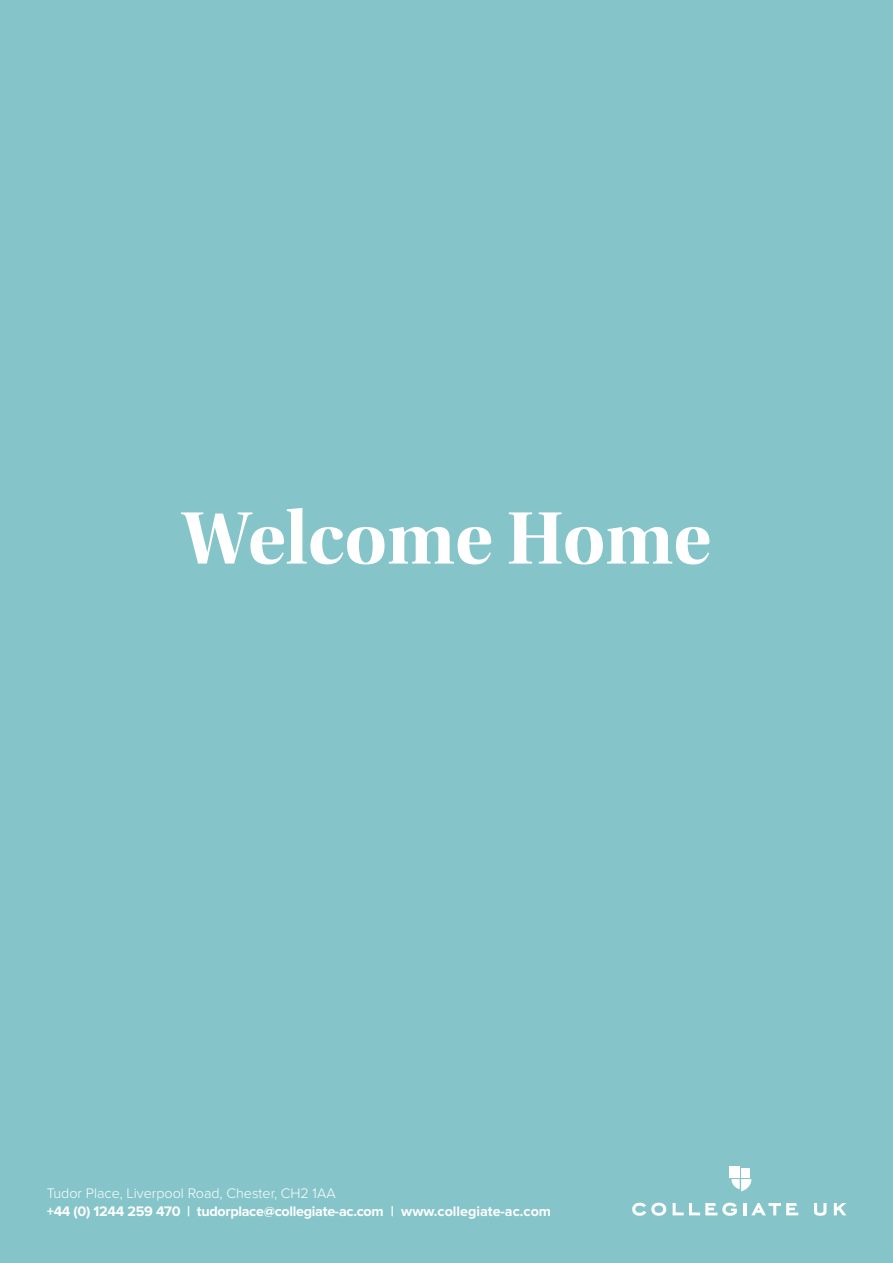
<style>
.page{position:relative;width:893px;height:1263px;background:#85c5ca}
.page>*{position:absolute;margin:0;border:0;box-sizing:border-box;transform-origin:0 0}
.t1{font:77.55px "Utopia Std Bold Disp";color:#fff}
.t2{font:700 14.4px "Proxima Nova";letter-spacing:-.02em;color:#fff}
.t3{font:300 14.4px "Proxima Nova";color:#fff}
</style>
<div class="page">
<svg style="left:632px;top:1203px;width:34px;height:13px"></svg>
<svg style="left:673px;top:1203px;width:64px;height:13px"></svg>
<svg style="left:743px;top:1203px;width:55px;height:12px"></svg>
<svg style="left:814px;top:1203px;width:12px;height:13px"></svg>
<svg style="left:834px;top:1203px;width:12px;height:12px"></svg>
<div style="left:741px;top:1168px;width:8px;height:10px;background:#fff"></div>
<svg style="left:731px;top:1179px;width:20px;height:12px"></svg>
<div style="left:729px;top:1166px;width:11px;height:12px;background:#fff"></div>
<h1 class="t1" style="left:182px;top:495px;width:531px">Welcome Home</h1>
<p class="t3" style="left:47px;top:1182px;width:290px">Tudor Place, Liverpool Road, Chester, CH2 1AA</p>
<p class="t2" style="left:47px;top:1204px;width:506px">+44 (0) 1244 259 470 | tudorplace@collegiate-ac.com | www.collegiate-ac.com</p>
</div>
